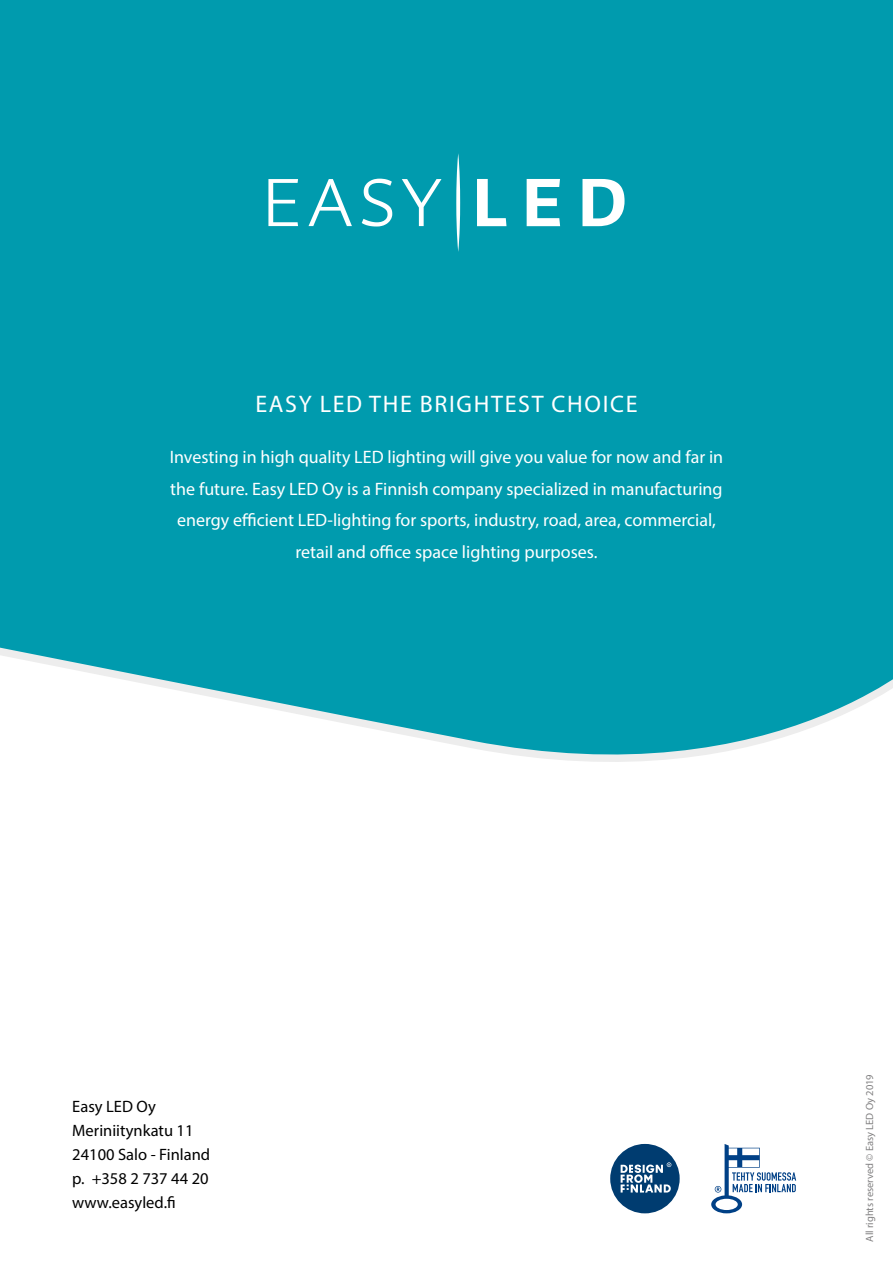
<style>
.page{position:relative;width:893px;height:1263px;background:#fff}
.page>*{position:absolute;margin:0;border:0;box-sizing:border-box;transform-origin:0 0}
.t1{font:24px "Myriad Pro";letter-spacing:.07em;color:#fff}
.t2{font:18px/31.5px "Myriad Pro";color:#fff;text-align:center}
.t3{font:16.5px/24px "Myriad Pro";color:#000}
.t4{font:10.5px "Myriad Pro";color:#818081}
</style>
<div class="page">
<div style="left:0;top:0;width:893px;height:762px;background:#009bae"></div>
<svg style="left:711px;top:1144px;width:85px;height:69px"></svg>
<div style="left:610px;top:1144px;width:70px;height:69px;background:#003c70;border-radius:50%"></div>
<svg style="left:621px;top:1162px;width:50px;height:30px"></svg>
<svg style="left:268px;top:179px;width:30px;height:47px"></svg>
<svg style="left:308px;top:179px;width:44px;height:47px"></svg>
<svg style="left:362px;top:179px;width:30px;height:47px"></svg>
<svg style="left:402px;top:179px;width:39px;height:47px"></svg>
<svg style="left:477px;top:179px;width:29px;height:47px"></svg>
<svg style="left:527px;top:179px;width:33px;height:47px"></svg>
<svg style="left:582px;top:179px;width:42px;height:47px"></svg>
<svg style="left:456px;top:153px;width:4px;height:99px"></svg>
<h1 class="t1" style="left:255px;top:390px;width:384px">EASY LED THE BRIGHTEST CHOICE</h1>
<p class="t2" style="left:170px;top:441px;width:555px">Investing in high quality LED lighting will give you value for now and far in the future. Easy LED Oy is a Finnish company specialized in manufacturing energy efficient LED-lighting for sports, industry, road, area, commercial, retail and office space lighting purposes.</p>
<p class="t3" style="left:72px;top:1094px;width:139px">Easy LED Oy<br>Meriniitynkatu 11<br>24100 Salo - Finland p. +358 2 737 44 20 www.easyled.fi</p>
<p class="t4" style="left:863px;top:1242px;width:169px;rotate:-90deg">All rights reserved © Easy LED Oy 2019</p>
</div>
